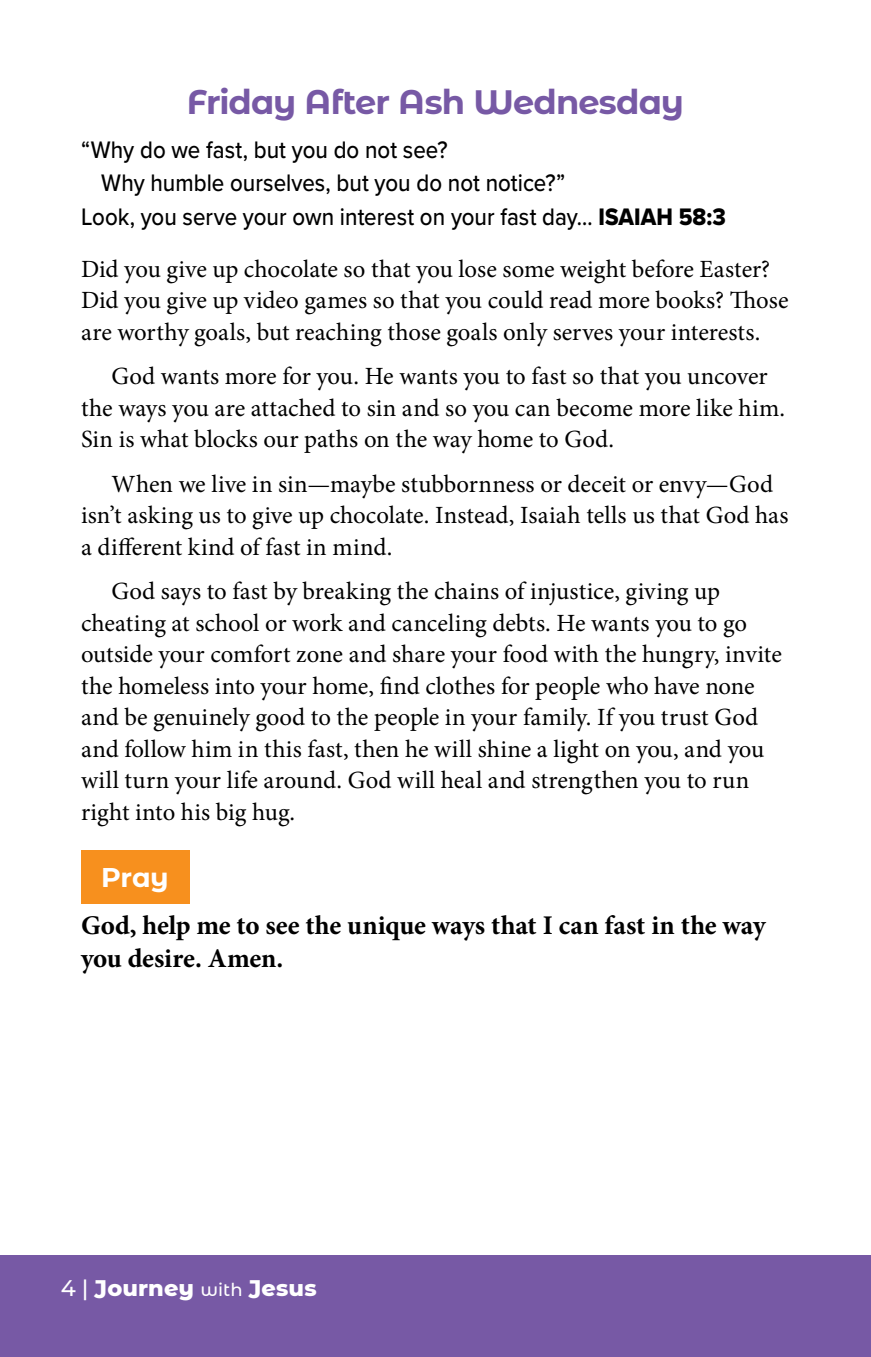
<style>
.page{position:relative;width:871px;height:1357px;background:#fff}
.page>*{position:absolute;margin:0;border:0;box-sizing:border-box;transform-origin:0 0}
.t1{font:700 33.75px "Montserrat Alternates";letter-spacing:-.025em;color:#7759a5}
.t2{font:700 27px/33.8px "Minion Pro";letter-spacing:-.005em;color:#000}
.t3{font:700 27px "Montserrat Alternates";color:#fff}
.t4{font:24.75px/31.5px "Minion Pro";color:#000}
.t5{font:500 24.75px "Proxima Nova";color:#000;scale:.9 1}
.t6{font:800 22.5px "Montserrat Alternates";letter-spacing:.005em;color:#fff}
.s1{font-family:"Proxima Nova Extrabld";font-weight:400}
.s2{font-weight:500}
.s3{font-weight:500;font-size:18px}
</style>
<div class="page">
<div style="left:0;top:1255px;width:871px;height:102px;background:#7759a5"></div>
<div style="left:81px;top:850px;width:108px;height:54px;background:#f7901e"></div>
<h1 class="t1" style="left:187px;top:77px;width:498px">Friday After Ash Wednesday</h1>
<p class="t5" style="left:81px;top:131px;width:409px">“Why do we fast, but you do not see?</p>
<p class="t5" style="left:101px;top:165px;width:517px">Why humble ourselves, but you do not notice?”</p>
<p class="t5" style="left:81px;top:198px;width:718px">Look, you serve your own interest on your fast day… <span class="s1">ISAIAH 58:3</span></p>
<p class="t4" style="left:81px;top:253px;width:709px">Did you give up chocolate so that you lose some weight before Easter?<br>Did you give up video games so that you could read more books? Those are worthy goals, but reaching those goals only serves your interests.</p>
<p class="t4" style="left:81px;top:361px;width:705px;text-indent:30px">God wants more for you. He wants you to fast so that you uncover the ways you are attached to sin and so you can become more like him.<br>Sin is what blocks our paths on the way home to God.</p>
<p class="t4" style="left:81px;top:468px;width:709px;text-indent:30px">When we live in sin—maybe stubbornness or deceit or envy—God isn’t asking us to give up chocolate. Instead, Isaiah tells us that God has a different kind of fast in mind.</p>
<p class="t4" style="left:81px;top:576px;width:702px;text-indent:30px">God says to fast by breaking the chains of injustice, giving up cheating at school or work and canceling debts. He wants you to go outside your comfort zone and share your food with the hungry, invite the homeless into your home, find clothes for people who have none and be genuinely good to the people in your family. If you trust God and follow him in this fast, then he will shine a light on you, and you will turn your life around. God will heal and strengthen you to run right into his big hug.</p>
<p class="t3" style="left:101px;top:858px;width:69px">Pray</p>
<p class="t2" style="left:81px;top:908px;width:686px">God, help me to see the unique ways that I can fast in the way you desire. Amen.</p>
<p class="t6" style="left:61px;top:1272px;width:257px"><span class="s2">4 |</span> Journey <span class="s3">with</span> Jesus</p>
</div>
